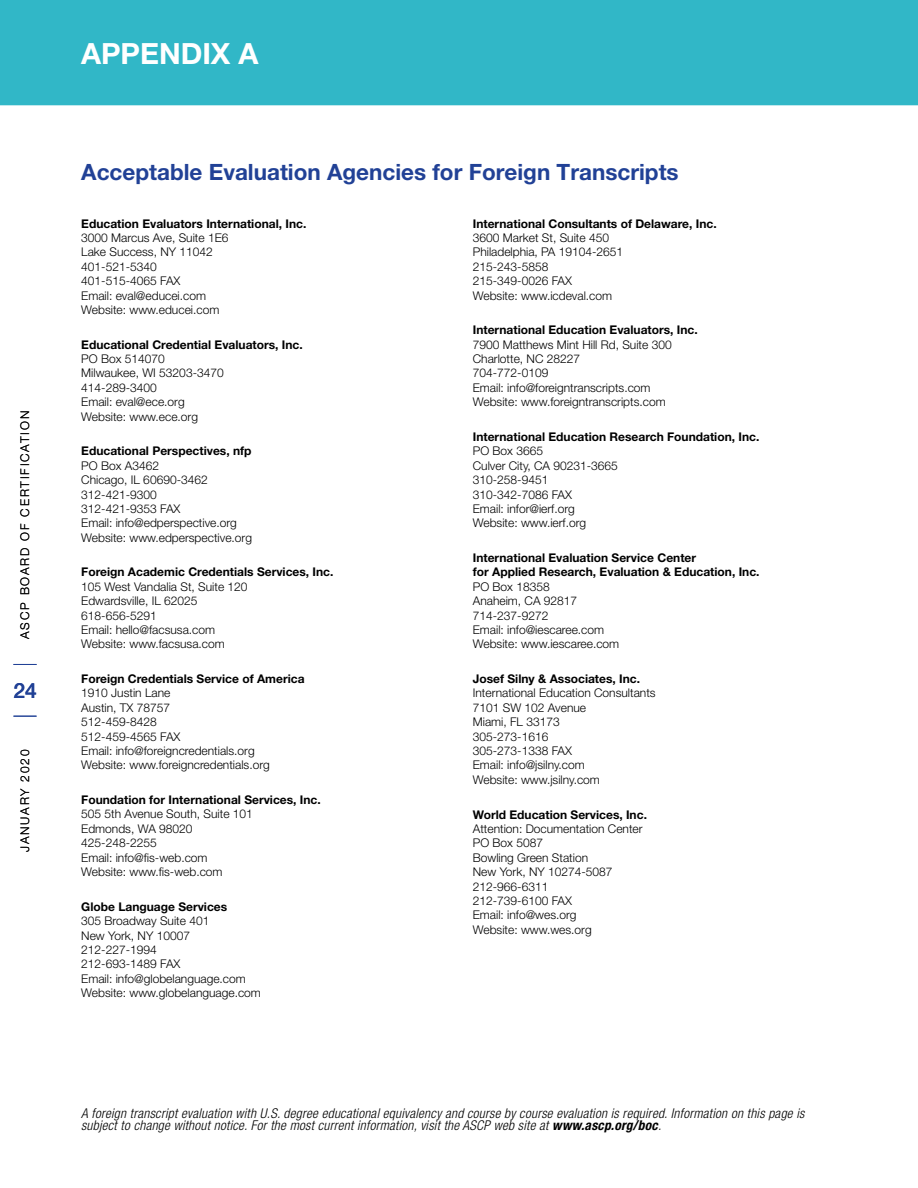
<style>
.page{position:relative;width:918px;height:1188px;background:#fff}
.page>*{position:absolute;margin:0;border:0;box-sizing:border-box;transform-origin:0 0}
.t1{font:700 29.25px "Helvetica Neue LT Pro";color:#fff}
.t2{font:700 22.5px "Helvetica Neue LT Pro";color:#214196}
.t3{font:500 21px "Helvetica Neue LT Std";color:#214196}
.t4{font:italic 300 condensed 13.5px/12px "Helvetica Neue LT Std";letter-spacing:.02em;color:#000}
.t5{font:300 12px/14.4px "Helvetica Neue LT Std";color:#000}
.t6{font:700 12px/14.4px "Helvetica Neue LT Std";color:#000}
.t7{font:300 12px "Helvetica Neue LT Std";letter-spacing:.15em;color:#000}
.s1{font-weight:700}
</style>
<div class="page">
<svg style="left:14px;top:664px;width:23px;height:1px"></svg>
<svg style="left:14px;top:716px;width:23px;height:1px"></svg>
<div style="left:0;top:0;width:918px;height:105px;background:#31b7c7"></div>
<p class="t7" style="left:18px;top:639px;width:229px;rotate:-90deg">ASCP BOARD OF CERTIFICATION</p>
<h3 class="t3" style="left:13px;top:678px;width:25px">24</h3>
<p class="t7" style="left:18px;top:852px;width:104px;rotate:-90deg">JANUARY 2020</p>
<h1 class="t1" style="left:81px;top:36px;width:179px">APPENDIX A</h1>
<h2 class="t2" style="left:81px;top:158px;width:599px">Acceptable Evaluation Agencies for Foreign Transcripts</h2>
<p class="t6" style="left:81px;top:216px;width:227px">Education Evaluators International, Inc.</p>
<p class="t5" style="left:81px;top:230px;width:149px">3000 Marcus Ave, Suite 1E6<br>Lake Success, NY 11042<br>401-521-5340<br>401-515-4065 FAX<br>Email: eval@educei.com<br>Website: www.educei.com</p>
<p class="t6" style="left:81px;top:337px;width:223px">Educational Credential Evaluators, Inc.</p>
<p class="t5" style="left:81px;top:351px;width:144px">PO Box 514070<br>Milwaukee, WI 53203-3470<br>414-289-3400<br>Email: eval@ece.org<br>Website: www.ece.org</p>
<p class="t6" style="left:81px;top:444px;width:172px">Educational Perspectives, nfp</p>
<p class="t5" style="left:81px;top:458px;width:172px">PO Box A3462<br>Chicago, IL 60690-3462<br>312-421-9300<br>312-421-9353 FAX<br>Email: info@edperspective.org<br>Website: www.edperspective.org</p>
<p class="t6" style="left:81px;top:565px;width:254px">Foreign Academic Credentials Services, Inc.</p>
<p class="t5" style="left:81px;top:579px;width:168px">105 West Vandalia St, Suite 120<br>Edwardsville, IL 62025<br>618-656-5291<br>Email: hello@facsusa.com<br>Website: www.facsusa.com</p>
<p class="t6" style="left:81px;top:671px;width:225px">Foreign Credentials Service of America</p>
<p class="t5" style="left:81px;top:686px;width:190px">1910 Justin Lane<br>Austin, TX 78757<br>512-459-8428<br>512-459-4565 FAX<br>Email: info@foreigncredentials.org<br>Website: www.foreigncredentials.org</p>
<p class="t6" style="left:81px;top:792px;width:241px">Foundation for International Services, Inc.</p>
<p class="t5" style="left:81px;top:807px;width:173px">505 5th Avenue South, Suite 101<br>Edmonds, WA 98020<br>425-248-2255<br>Email: info@fis-web.com<br>Website: www.fis-web.com</p>
<p class="t6" style="left:81px;top:899px;width:148px">Globe Language Services</p>
<p class="t5" style="left:81px;top:913px;width:181px">305 Broadway Suite 401<br>New York, NY 10007<br>212-227-1994<br>212-693-1489 FAX<br>Email: info@globelanguage.com<br>Website: www.globelanguage.com</p>
<p class="t6" style="left:473px;top:216px;width:245px">International Consultants of Delaware, Inc.</p>
<p class="t5" style="left:473px;top:230px;width:152px">3600 Market St, Suite 450<br>Philadelphia, PA 19104-2651<br>215-243-5858<br>215-349-0026 FAX<br>Website: www.icdeval.com</p>
<p class="t6" style="left:473px;top:323px;width:227px">International Education Evaluators, Inc.</p>
<p class="t5" style="left:473px;top:337px;width:200px">7900 Matthews Mint Hill Rd, Suite 300<br>Charlotte, NC 28227<br>704-772-0109<br>Email: info@foreigntranscripts.com<br>Website: www.foreigntranscripts.com</p>
<p class="t6" style="left:473px;top:429px;width:288px">International Education Research Foundation, Inc.</p>
<p class="t5" style="left:473px;top:444px;width:147px">PO Box 3665<br>Culver City, CA 90231-3665<br>310-258-9451<br>310-342-7086 FAX<br>Email: infor@ierf.org<br>Website: www.ierf.org</p>
<p class="t6" style="left:473px;top:550px;width:288px">International Evaluation Service Center<br>for Applied Research, Evaluation &amp; Education, Inc.</p>
<p class="t5" style="left:473px;top:579px;width:148px">PO Box 18358<br>Anaheim, CA 92817<br>714-237-9272<br>Email: info@iescaree.com<br>Website: www.iescaree.com</p>
<p class="t6" style="left:473px;top:671px;width:169px">Josef Silny &amp; Associates, Inc.</p>
<p class="t5" style="left:473px;top:686px;width:184px">International Education Consultants<br>7101 SW 102 Avenue<br>Miami, FL 33173<br>305-273-1616<br>305-273-1338 FAX<br>Email: info@jsilny.com<br>Website: www.jsilny.com</p>
<p class="t6" style="left:473px;top:807px;width:176px">World Education Services, Inc.</p>
<p class="t5" style="left:473px;top:821px;width:171px">Attention: Documentation Center<br>PO Box 5087<br>Bowling Green Station<br>New York, NY 10274-5087<br>212-966-6311<br>212-739-6100 FAX<br>Email: info@wes.org<br>Website: www.wes.org</p>
<p class="t4" style="left:81px;top:1107px;width:725px">A foreign transcript evaluation with U.S. degree educational equivalency and course by course evaluation is required. Information on this page is subject to change without notice. For the most current information, visit the ASCP web site at <span class="s1">www.ascp.org/boc</span>.</p>
</div>
